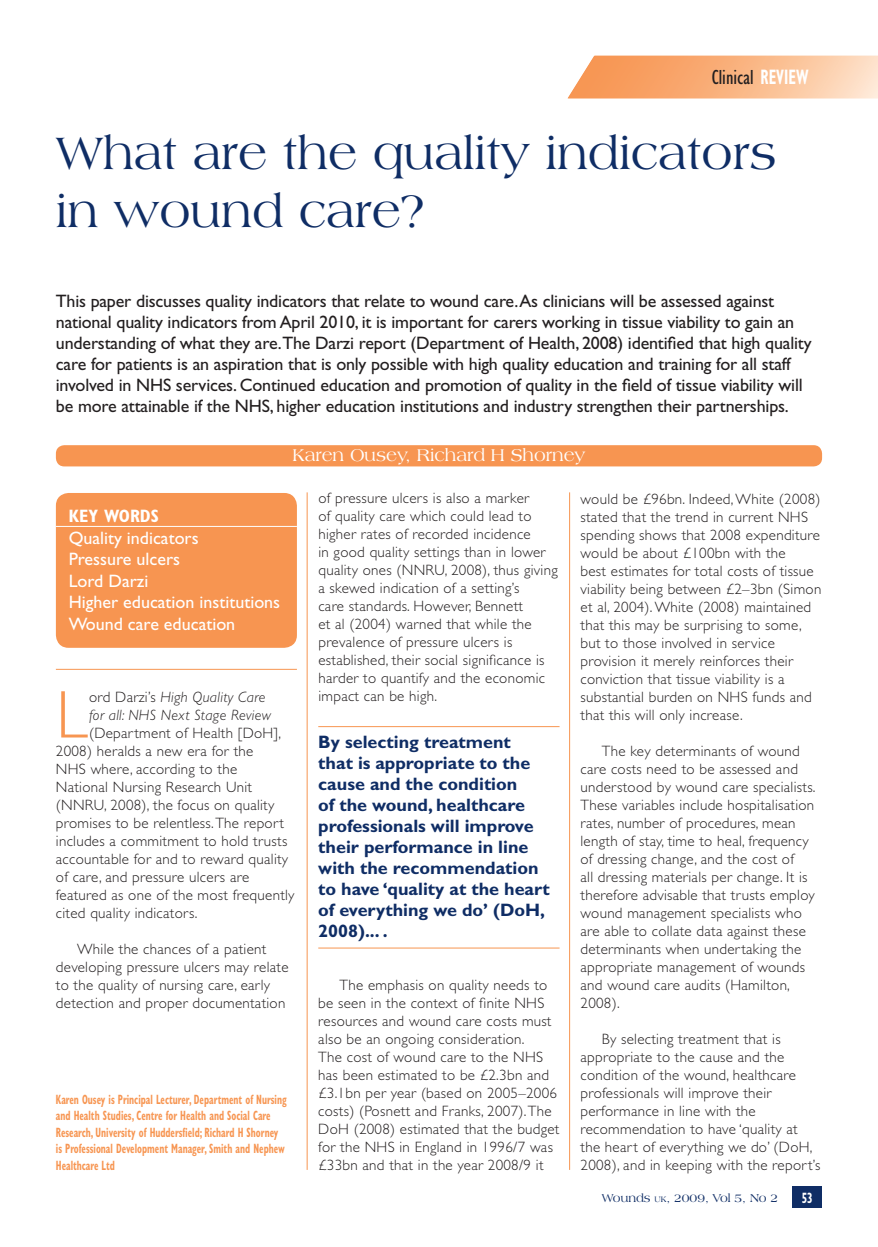
<style>
.page{position:relative;width:878px;height:1247px;background:#fff}
.page>*{position:absolute;margin:0;border:0;box-sizing:border-box;transform-origin:0 0}
.t1{font:300 67.8px "Gill Sans";color:#f79551}
.t2{font:48px/57.6px "Americana BT";color:#0f2d65}
.t3{font:condensed 21px "Gill Sans";color:#231f20}
.t4{font:18px/21px "Gill Sans";letter-spacing:-.01em;color:#231f20}
.t5{font:700 18px/21px "Gill Sans";color:#0f2d65}
.t6{font:18px/21.6px "Gill Sans";color:#fff}
.t7{font:18px "Americana BT";color:#fff}
.t8{font:700 condensed 18px "Gill Sans";color:#fff}
.t9{font:300 15px/18px "Gill Sans";letter-spacing:.02em;color:#231f20}
.t10{font:italic 300 15px/18px "Gill Sans";letter-spacing:.02em;color:#231f20}
.t11{font:700 condensed 15px "Gill Sans";color:#fff;scale:.7 1}
.t12{font:700 condensed 13.5px/16.5px "Gill Sans";color:#f79551;scale:.7 1}
.t13{font:12px "Americana BT";color:#0f2d65}
.s1{font-weight:700;color:#fff}
.s2{font-style:normal}
.s3{font-size:8.4px}
</style>
<div class="page">
<div style="left:56px;top:445px;width:765px;height:21px;background:#f79551"></div>
<hr style="left:307px;top:492px;width:1px;height:678px;background:#f79551">
<hr style="left:569px;top:492px;width:1px;height:678px;background:#f79551">
<hr style="left:56px;top:669px;width:241px;height:1px;background:#f79551">
<svg style="left:568px;top:56px;width:309px;height:42px;background:#fab98a"></svg>
<div style="left:791px;top:1187px;width:30px;height:21px;background:#0f2d65"></div>
<div style="left:56px;top:493px;width:241px;height:155px;background:#f79551"></div>
<hr style="left:56px;top:526px;width:241px;height:1px;background:#fff">
<hr style="left:318px;top:726px;width:241px;height:1px;background:#f79551">
<hr style="left:318px;top:948px;width:241px;height:1px;background:#f79551">
<h3 class="t3" style="left:711px;top:66px;width:98px">Clinical <span class="s1">REVIEW</span></h3>
<h2 class="t2" style="left:56px;top:124px;width:721px">What are the quality indicators in wound care?</h2>
<p class="t4" style="left:56px;top:291px;width:756px">This paper discusses quality indicators that relate to wound care.As clinicians will be assessed against national quality indicators from April 2010, it is important for carers working in tissue viability to gain an understanding of what they are.The Darzi report (Department of Health, 2008) identified that high quality care for patients is an aspiration that is only possible with high quality education and training for all staff involved in NHS services. Continued education and promotion of quality in the field of tissue viability will be more attainable if the NHS, higher education institutions and industry strengthen their partnerships.</p>
<p class="t7" style="left:292px;top:444px;width:294px">Karen Ousey, Richard H Shorney</p>
<p class="t8" style="left:69px;top:505px;width:92px">KEY WORDS</p>
<p class="t6" style="left:69px;top:527px;width:213px">Quality indicators<br>Pressure ulcers<br>Lord Darzi<br>Higher education institutions<br>Wound care education</p>
<h1 class="t1" style="left:56px;top:677px;width:33px">L</h1>
<p class="t10" style="left:89px;top:688px;width:183px"><span class="s2">ord Darzi’s</span> High Quality Care for all: NHS Next Stage Review</p>
<p class="t9" style="left:56px;top:724px;width:240px;text-indent:33px">(Department of Health [DoH],<br>2008) heralds a new era for the<br>NHS where, according to the<br>National Nursing Research Unit (NNRU, 2008), the focus on quality promises to be relentless. The report includes a commitment to hold trusts accountable for and to reward quality of care, and pressure ulcers are featured as one of the most frequently cited quality indicators.</p>
<p class="t9" style="left:56px;top:940px;width:234px;text-indent:21px">While the chances of a patient developing pressure ulcers may relate to the quality of nursing care, early detection and proper documentation</p>
<p class="t12" style="left:56px;top:1091px;width:331px">Karen Ousey is Principal Lecturer, Department of Nursing and Health Studies, Centre for Health and Social Care Research, University of Huddersfield; Richard H Shorney is Professional Development Manager, Smith and Nephew Healthcare Ltd</p>
<p class="t9" style="left:318px;top:489px;width:241px">of pressure ulcers is also a marker<br>of quality care which could lead to higher rates of recorded incidence<br>in good quality settings than in lower quality ones (NNRU, 2008), thus giving a skewed indication of a setting’s<br>care standards. However, Bennett<br>et al (2004) warned that while the prevalence of pressure ulcers is established, their social significance is harder to quantify and the economic impact can be high.</p>
<p class="t5" style="left:318px;top:732px;width:233px">By selecting treatment that is appropriate to the cause and the condition<br>of the wound, healthcare professionals will improve their performance in line with the recommendation to have ‘quality at the heart of everything we do’ (DoH,<br>2008)... .</p>
<p class="t9" style="left:318px;top:976px;width:242px;text-indent:21px">The emphasis on quality needs to be seen in the context of finite NHS resources and wound care costs must also be an ongoing consideration.<br>The cost of wound care to the NHS has been estimated to be £2.3bn and £3.1bn per year (based on 2005–2006 costs) (Posnett and Franks, 2007). The DoH (2008) estimated that the budget for the NHS in England in 1996/7 was £33bn and that in the year 2008/9 it</p>
<p class="t9" style="left:580px;top:490px;width:242px">would be £96bn. Indeed, White (2008) stated that the trend in current NHS spending shows that 2008 expenditure would be about £100bn with the<br>best estimates for total costs of tissue viability being between £2–3bn (Simon et al, 2004). White (2008) maintained that this may be surprising to some, but to those involved in service provision it merely reinforces their conviction that tissue viability is a substantial burden on NHS funds and that this will only increase.</p>
<p class="t9" style="left:580px;top:742px;width:236px;text-indent:21px">The key determinants of wound care costs need to be assessed and understood by wound care specialists.<br>These variables include hospitalisation rates, number of procedures, mean length of stay, time to heal, frequency of dressing change, and the cost of<br>all dressing materials per change. It is therefore advisable that trusts employ wound management specialists who are able to collate data against these determinants when undertaking the appropriate management of wounds and wound care audits (Hamilton, 2008).</p>
<p class="t9" style="left:580px;top:1030px;width:241px;text-indent:21px">By selecting treatment that is appropriate to the cause and the condition of the wound, healthcare professionals will improve their performance in line with the recommendation to have ‘quality at the heart of everything we do’ (DoH, 2008), and in keeping with the report’s</p>
<p class="t13" style="left:601px;top:1191px;width:178px">Wounds <span class="s3">UK</span>, 2009, Vol 5, No 2</p>
<p class="t11" style="left:801px;top:1189px;width:17px">53</p>
</div>
